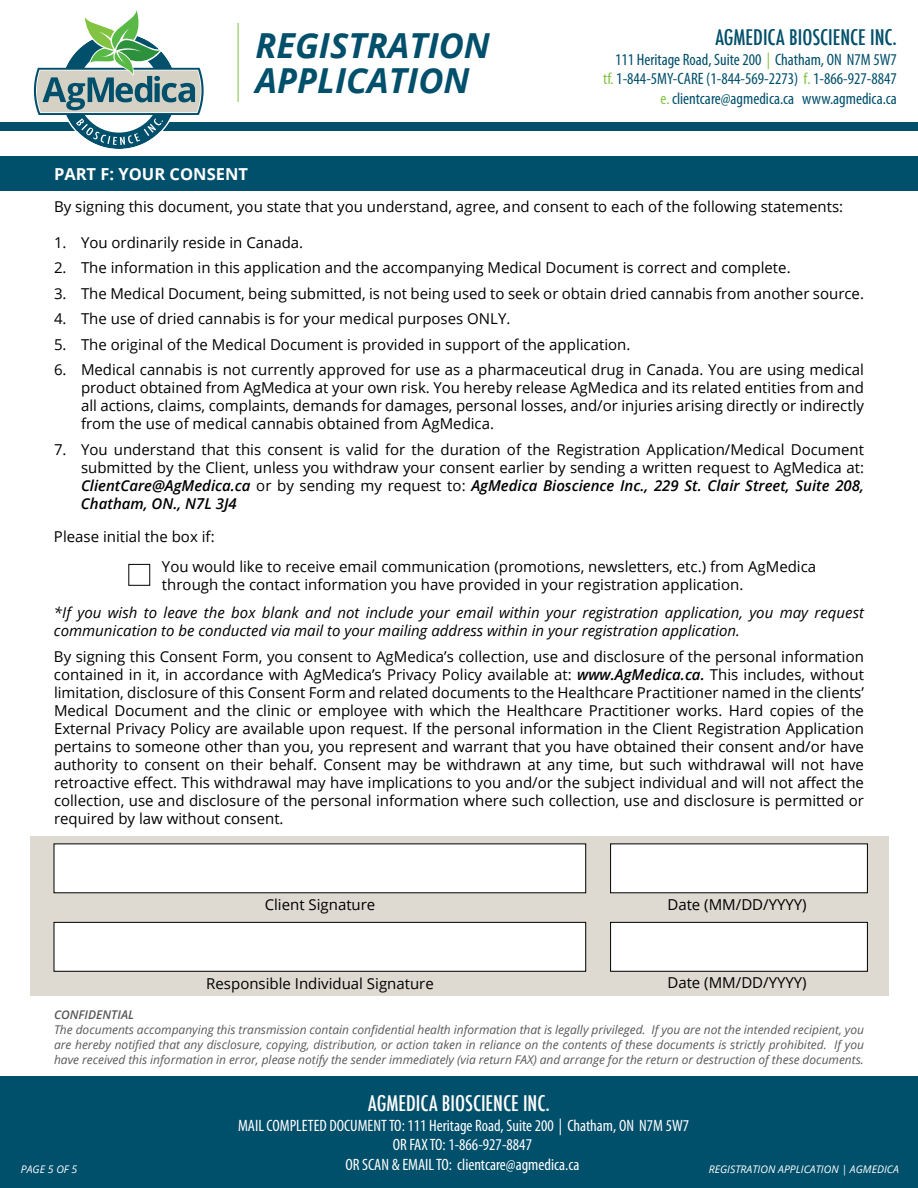
<style>
.page{position:relative;width:918px;height:1188px;background:#fff}
.page>*{position:absolute;margin:0;border:0;box-sizing:border-box;transform-origin:0 0}
.t1{font:italic 700 34.5px/34.5px "Open Sans";color:#004f6b}
.t2{font:500 condensed 21px "Futura";color:#004f6b}
.t3{font:500 condensed 21px "Futura";color:#fff}
.t4{font:condensed 16.5px/19.5px "Myriad Pro";color:#004f6b;text-align:right}
.t5{font:condensed 16.5px/19.5px "Myriad Pro";color:#fff;text-align:center}
.t6{font:700 16.5px "Open Sans";color:#fff}
.t7{font:15px/18px "Open Sans";color:#000;text-align:justify}
.t8{font:italic 15px/18px "Open Sans";color:#000}
.t9{font:italic 12px/15px "Open Sans";color:#58595b;text-align:justify}
.t10{font:italic 600 12px "Open Sans";color:#58595b}
.t11{font:italic 10.5px "Open Sans";color:#fff}
.s1{color:#82c341}
.s2{font-weight:600;font-style:italic}
</style>
<div class="page">
<div style="left:128px;top:564px;width:22px;height:22px;border:1px solid #000"></div>
<div style="left:30px;top:836px;width:859px;height:160px;background:#dedad1"></div>
<div style="left:54px;top:844px;width:532px;height:49px;background:#fff"></div>
<div style="left:54px;top:922px;width:532px;height:49px;background:#fff"></div>
<div style="left:54px;top:922px;width:532px;height:50px;border:1px solid #000"></div>
<div style="left:611px;top:844px;width:256px;height:49px;background:#fff"></div>
<div style="left:611px;top:922px;width:256px;height:49px;background:#fff"></div>
<div style="left:610px;top:922px;width:258px;height:50px;border:1px solid #000"></div>
<div style="left:0;top:122px;width:918px;height:8px;background:#004f6b"></div>
<div style="left:0;top:157px;width:918px;height:34px;background:#004f6b"></div>
<hr style="left:238px;top:23px;width:1px;height:79px;background:#82c341">
<svg style="left:34px;top:10px;width:170px;height:139px"></svg>
<div style="left:0;top:1076px;width:918px;height:112px;background:#004f6b"></div>
<h1 class="t1" style="left:255px;top:27px;width:236px">REGISTRATION<br>APPLICATION</h1>
<p class="t6" style="left:54px;top:162px;width:195px">PART F: YOUR CONSENT</p>
<h2 class="t2" style="left:715px;top:24px;width:183px">AGMEDICA BIOSCIENCE INC.</h2>
<p class="t4" style="left:603px;top:50px;width:295px">111 Heritage Road, Suite 200 <span class="s1">|</span> Chatham, ON N7M 5W7 <span class="s1">tf.</span> 1-844-5MY-CARE (1-844-569-2273) <span class="s1">f.</span> 1-866-927-8847 <span class="s1">e.</span> clientcare@agmedica.ca www.agmedica.ca</p>
<p class="t7" style="left:54px;top:197px;width:791px">By signing this document, you state that you understand, agree, and consent to each of the following statements:</p>
<p class="t7" style="left:54px;top:233px;width:251px">1. You ordinarily reside in Canada.</p>
<p class="t7" style="left:54px;top:259px;width:738px">2. The information in this application and the accompanying Medical Document is correct and complete.</p>
<p class="t7" style="left:54px;top:284px;width:812px">3. The Medical Document, being submitted, is not being used to seek or obtain dried cannabis from another source.</p>
<p class="t7" style="left:54px;top:310px;width:458px">4. The use of dried cannabis is for your medical purposes ONLY.</p>
<p class="t7" style="left:54px;top:335px;width:578px">5. The original of the Medical Document is provided in support of the application.</p>
<p class="t7" style="left:81px;top:361px;width:785px;text-indent:-27px">6. Medical cannabis is not currently approved for use as a pharmaceutical drug in Canada. You are using medical product obtained from AgMedica at your own risk. You hereby release AgMedica and its related entities from and all actions, claims, complaints, demands for damages, personal losses, and/or injuries arising directly or indirectly from the use of medical cannabis obtained from AgMedica.</p>
<p class="t7" style="left:81px;top:440px;width:785px;text-indent:-27px">7. You understand that this consent is valid for the duration of the Registration Application/Medical Document submitted by the Client, unless you withdraw your consent earlier by sending a written request to AgMedica at:<br><span class="s2">ClientCare@AgMedica.ca</span> or by sending my request to: <span class="s2">AgMedica Bioscience Inc., 229 St. Clair Street, Suite 208, Chatham, ON., N7L 3J4</span></p>
<p class="t7" style="left:162px;top:521px;width:656px;line-height:30px;text-indent:-108px">Please initial the box if:<br>You would like to receive email communication (promotions, newsletters, etc.) from AgMedica</p>
<p class="t7" style="left:162px;top:575px;width:583px">through the contact information you have provided in your registration application.</p>
<p class="t8" style="left:54px;top:604px;width:811px">*If you wish to leave the box blank and not include your email within your registration application, you may request communication to be conducted via mail to your mailing address within in your registration application.</p>
<p class="t7" style="left:54px;top:647px;width:812px">By signing this Consent Form, you consent to AgMedica’s collection, use and disclosure of the personal information contained in it, in accordance with AgMedica’s Privacy Policy available at: <span class="s2">www.AgMedica.ca.</span> This includes, without limitation, disclosure of this Consent Form and related documents to the Healthcare Practitioner named in the clients’ Medical Document and the clinic or employee with which the Healthcare Practitioner works. Hard copies of the External Privacy Policy are available upon request. If the personal information in the Client Registration Application pertains to someone other than you, you represent and warrant that you have obtained their consent and/or have authority to consent on their behalf. Consent may be withdrawn at any time, but such withdrawal will not have retroactive effect. This withdrawal may have implications to you and/or the subject individual and will not affect the collection, use and disclosure of the personal information where such collection, use and disclosure is permitted or required by law without consent.</p>
<p class="t7" style="left:265px;top:895px;width:112px">Client Signature</p>
<p class="t7" style="left:206px;top:974px;width:229px">Responsible Individual Signature</p>
<p class="t7" style="left:667px;top:895px;width:141px">Date (MM/DD/YYYY)</p>
<p class="t7" style="left:667px;top:974px;width:141px">Date (MM/DD/YYYY)</p>
<p class="t10" style="left:54px;top:1007px;width:82px">CONFIDENTIAL</p>
<p class="t9" style="left:54px;top:1022px;width:811px">The documents accompanying this transmission contain confidential health information that is legally privileged. If you are not the intended recipient, you are hereby notified that any disclosure, copying, distribution, or action taken in reliance on the contents of these documents is strictly prohibited. If you have received this information in error, please notify the sender immediately (via return FAX) and arrange for the return or destruction of these documents.</p>
<p class="t11" style="left:21px;top:1162px;width:58px">PAGE 5 OF 5</p>
<h2 class="t3" style="left:368px;top:1090px;width:183px">AGMEDICA BIOSCIENCE INC.</h2>
<p class="t5" style="left:238px;top:1116px;width:453px">MAIL COMPLETED DOCUMENT TO: 111 Heritage Road, Suite 200 | Chatham, ON N7M 5W7<br>OR FAX TO: 1-866-927-8847<br>OR SCAN &amp; EMAIL TO: clientcare@agmedica.ca</p>
<p class="t11" style="left:709px;top:1162px;width:192px">REGISTRATION APPLICATION | AGMEDICA</p>
</div>
